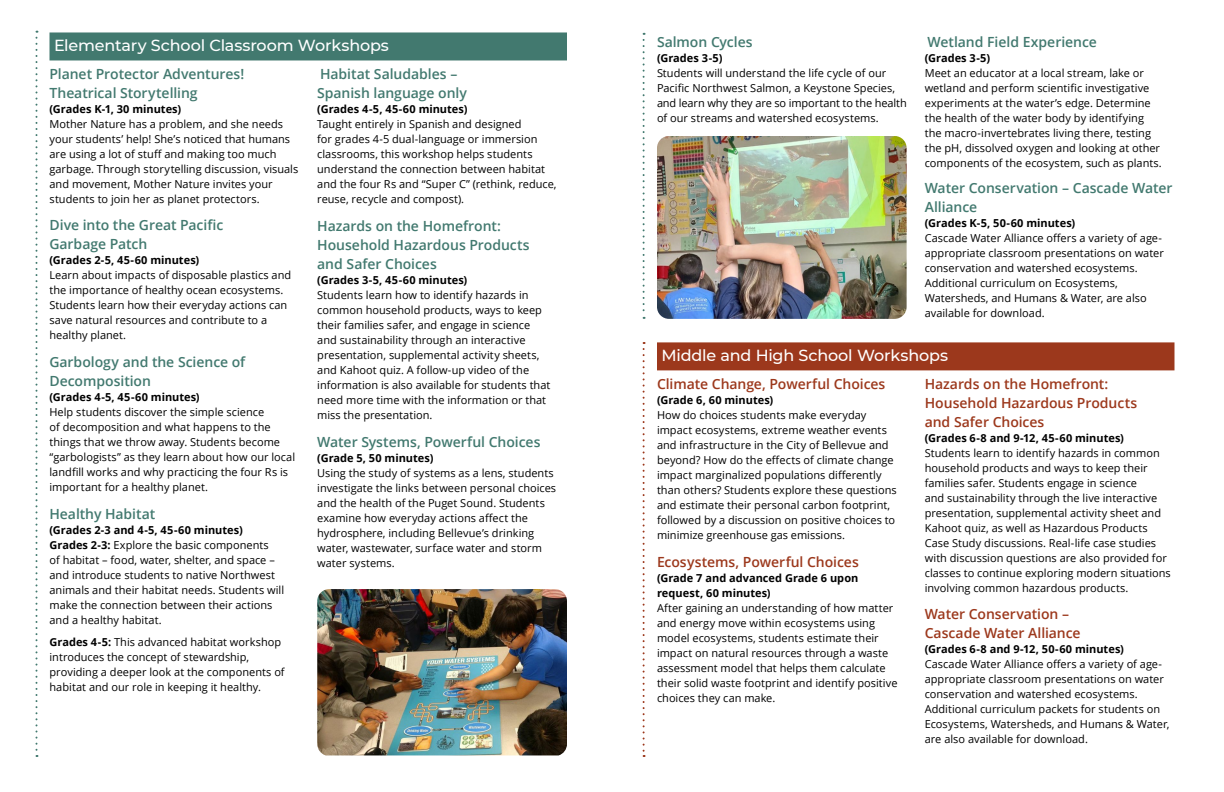
<style>
.page{position:relative;width:1224px;height:792px;background:#fff}
.page>*{position:absolute;margin:0;border:0;box-sizing:border-box;transform-origin:0 0}
.H1_Green{font:500 16px "Montserrat";letter-spacing:-.01em;color:#fff}
.H1_Orange{font:500 16px "Montserrat";letter-spacing:-.01em;color:#fff}
.H2_Green{font:600 14px/19px "Open Sans";letter-spacing:-.005em;color:#42796f}
.Body_Text{font:600 14px/19px "Open Sans";letter-spacing:-.005em;color:#42796f}
.Body_Text-2{font:600 14px/19px "Open Sans";letter-spacing:-.005em;color:#9c381c}
.H2_Orange{font:600 14px "Open Sans";letter-spacing:-.005em;color:#9c381c}
.Body_Text-3{font:11px/15px "Open Sans";color:#000}
.Grade_and_time{font:700 11px/15px "Open Sans";color:#000}
.s1{font-weight:700}
</style>
<div class="page">
<div style="left:50px;top:32px;width:517px;height:28px;background:#42796f"></div>
<div style="left:657px;top:342px;width:517px;height:28px;background:#9c381c"></div>
<img style="left:657px;top:136px;width:250px;height:183px">
<img style="left:317px;top:589px;width:250px;height:166px">
<svg style="left:36px;top:31px;width:2px;height:726px"></svg>
<svg style="left:643px;top:33px;width:2px;height:286px"></svg>
<svg style="left:643px;top:342px;width:2px;height:415px"></svg>
<p class="H1_Green" style="left:54px;top:35px;width:336px">Elementary School Classroom Workshops</p>
<p class="H2_Green" style="left:50px;top:65px;width:196px">Planet Protector Adventures!<br>Theatrical Storytelling</p>
<p class="Grade_and_time" style="left:50px;top:102px;width:133px">(Grades K-1, 30 minutes)</p>
<p class="Body_Text-3" style="left:50px;top:117px;width:250px">Mother Nature has a problem, and she needs your students’ help! She’s noticed that humans are using a lot of stuff and making too much garbage. Through storytelling discussion, visuals and movement, Mother Nature invites your students to join her as planet protectors.</p>
<p class="Body_Text" style="left:50px;top:215px;width:175px">Dive into the Great Pacific<br>Garbage Patch</p>
<p class="Grade_and_time" style="left:50px;top:252px;width:151px">(Grades 2-5, 45-60 minutes)</p>
<p class="Body_Text-3" style="left:50px;top:267px;width:243px">Learn about impacts of disposable plastics and the importance of healthy ocean ecosystems.<br>Students learn how their everyday actions can save natural resources and contribute to a healthy planet.</p>
<p class="H2_Green" style="left:50px;top:352px;width:197px">Garbology and the Science of<br>Decomposition</p>
<p class="Grade_and_time" style="left:50px;top:389px;width:152px">(Grades 4-5, 45-60 minutes)</p>
<p class="Body_Text-3" style="left:50px;top:404px;width:247px">Help students discover the simple science<br>of decomposition and what happens to the things that we throw away. Students become “garbologists” as they learn about how our local landfill works and why practicing the four Rs is important for a healthy planet.</p>
<p class="H2_Green" style="left:50px;top:504px;width:107px">Healthy Habitat</p>
<p class="Grade_and_time" style="left:50px;top:522px;width:195px">(Grades 2-3 and 4-5, 45-60 minutes)</p>
<p class="Body_Text-3" style="left:50px;top:537px;width:236px"><span class="s1">Grades 2-3:</span> Explore the basic components<br>of habitat – food, water, shelter, and space – and introduce students to native Northwest animals and their habitat needs. Students will make the connection between their actions and a healthy habitat.</p>
<p class="Body_Text-3" style="left:50px;top:634px;width:237px"><span class="s1">Grades 4-5:</span> This advanced habitat workshop introduces the concept of stewardship, providing a deeper look at the components of habitat and our role in keeping it healthy.</p>
<p class="Body_Text" style="left:317px;top:65px;width:151px">Habitat Saludables –<br>Spanish language only</p>
<p class="Grade_and_time" style="left:317px;top:102px;width:152px">(Grades 4-5, 45-60 minutes)</p>
<p class="Body_Text-3" style="left:317px;top:117px;width:241px">Taught entirely in Spanish and designed<br>for grades 4-5 dual-language or immersion classrooms, this workshop helps students understand the connection between habitat and the four Rs and “Super C” (rethink, reduce, reuse, recycle and compost).</p>
<p class="H2_Green" style="left:317px;top:217px;width:214px">Hazards on the Homefront:<br>Household Hazardous Products and Safer Choices</p>
<p class="Grade_and_time" style="left:317px;top:273px;width:152px">(Grades 3-5, 45-60 minutes)</p>
<p class="Body_Text-3" style="left:317px;top:288px;width:235px">Students learn how to identify hazards in common household products, ways to keep their families safer, and engage in science and sustainability through an interactive presentation, supplemental activity sheets, and Kahoot quiz. A follow-up video of the information is also available for students that need more time with the information or that miss the presentation.</p>
<p class="H2_Green" style="left:317px;top:433px;width:225px">Water Systems, Powerful Choices</p>
<p class="Grade_and_time" style="left:317px;top:451px;width:118px">(Grade 5, 50 minutes)</p>
<p class="Body_Text-3" style="left:317px;top:466px;width:240px">Using the study of systems as a lens, students investigate the links between personal choices and the health of the Puget Sound. Students examine how everyday actions affect the hydrosphere, including Bellevue’s drinking water, wastewater, surface water and storm water systems.</p>
<p class="Body_Text" style="left:928px;top:32px;width:171px">Wetland Field Experience</p>
<p class="Grade_and_time" style="left:925px;top:50px;width:67px">(Grades 3-5)</p>
<p class="Body_Text-3" style="left:925px;top:65px;width:239px">Meet an educator at a local stream, lake or wetland and perform scientific investigative experiments at the water’s edge. Determine the health of the water body by identifying the macro-invertebrates living there, testing the pH, dissolved oxygen and looking at other components of the ecosystem, such as plants.</p>
<p class="Body_Text" style="left:925px;top:178px;width:249px">Water Conservation – Cascade Water<br>Alliance</p>
<p class="Grade_and_time" style="left:925px;top:215px;width:152px">(Grades K-5, 50-60 minutes)</p>
<p class="Body_Text-3" style="left:925px;top:230px;width:241px">Cascade Water Alliance offers a variety of age&shy;appropriate classroom presentations on water conservation and watershed ecosystems.<br>Additional curriculum on Ecosystems, Watersheds, and Humans &amp; Water, are also available for download.</p>
<p class="H1_Orange" style="left:662px;top:345px;width:288px">Middle and High School Workshops</p>
<p class="H2_Orange" style="left:657px;top:375px;width:230px">Climate Change, Powerful Choices</p>
<p class="Grade_and_time" style="left:657px;top:393px;width:118px">(Grade 6, 60 minutes)</p>
<p class="Body_Text-3" style="left:657px;top:408px;width:241px">How do choices students make everyday impact ecosystems, extreme weather events and infrastructure in the City of Bellevue and beyond? How do the effects of climate change impact marginalized populations differently than others? Students explore these questions and estimate their personal carbon footprint, followed by a discussion on positive choices to minimize greenhouse gas emissions.</p>
<p class="H2_Orange" style="left:657px;top:553px;width:203px">Ecosystems, Powerful Choices</p>
<p class="Grade_and_time" style="left:657px;top:571px;width:203px">(Grade 7 and advanced Grade 6 upon request, 60 minutes)</p>
<p class="Body_Text-3" style="left:657px;top:601px;width:242px">After gaining an understanding of how matter and energy move within ecosystems using model ecosystems, students estimate their impact on natural resources through a waste assessment model that helps them calculate their solid waste footprint and identify positive choices they can make.</p>
<p class="Body_Text" style="left:657px;top:32px;width:97px">Salmon Cycles</p>
<p class="Grade_and_time" style="left:657px;top:50px;width:67px">(Grades 3-5)</p>
<p class="Body_Text-3" style="left:657px;top:65px;width:251px">Students will understand the life cycle of our Pacific Northwest Salmon, a Keystone Species, and learn why they are so important to the health of our streams and watershed ecosystems.</p>
<p class="Body_Text-2" style="left:925px;top:375px;width:214px">Hazards on the Homefront:<br>Household Hazardous Products and Safer Choices</p>
<p class="Grade_and_time" style="left:925px;top:431px;width:201px">(Grades 6-8 and 9-12, 45-60 minutes)</p>
<p class="Body_Text-3" style="left:925px;top:446px;width:248px">Students learn to identify hazards in common household products and ways to keep their families safer. Students engage in science<br>and sustainability through the live interactive presentation, supplemental activity sheet and Kahoot quiz, as well as Hazardous Products Case Study discussions. Real-life case studies with discussion questions are also provided for classes to continue exploring modern situations involving common hazardous products.</p>
<p class="Body_Text-2" style="left:925px;top:604px;width:157px">Water Conservation –<br>Cascade Water Alliance</p>
<p class="Grade_and_time" style="left:925px;top:641px;width:201px">(Grades 6-8 and 9-12, 50-60 minutes)</p>
<p class="Body_Text-3" style="left:925px;top:656px;width:246px">Cascade Water Alliance offers a variety of age&shy;appropriate classroom presentations on water conservation and watershed ecosystems.<br>Additional curriculum packets for students on Ecosystems, Watersheds, and Humans &amp; Water, are also available for download.</p>
</div>
